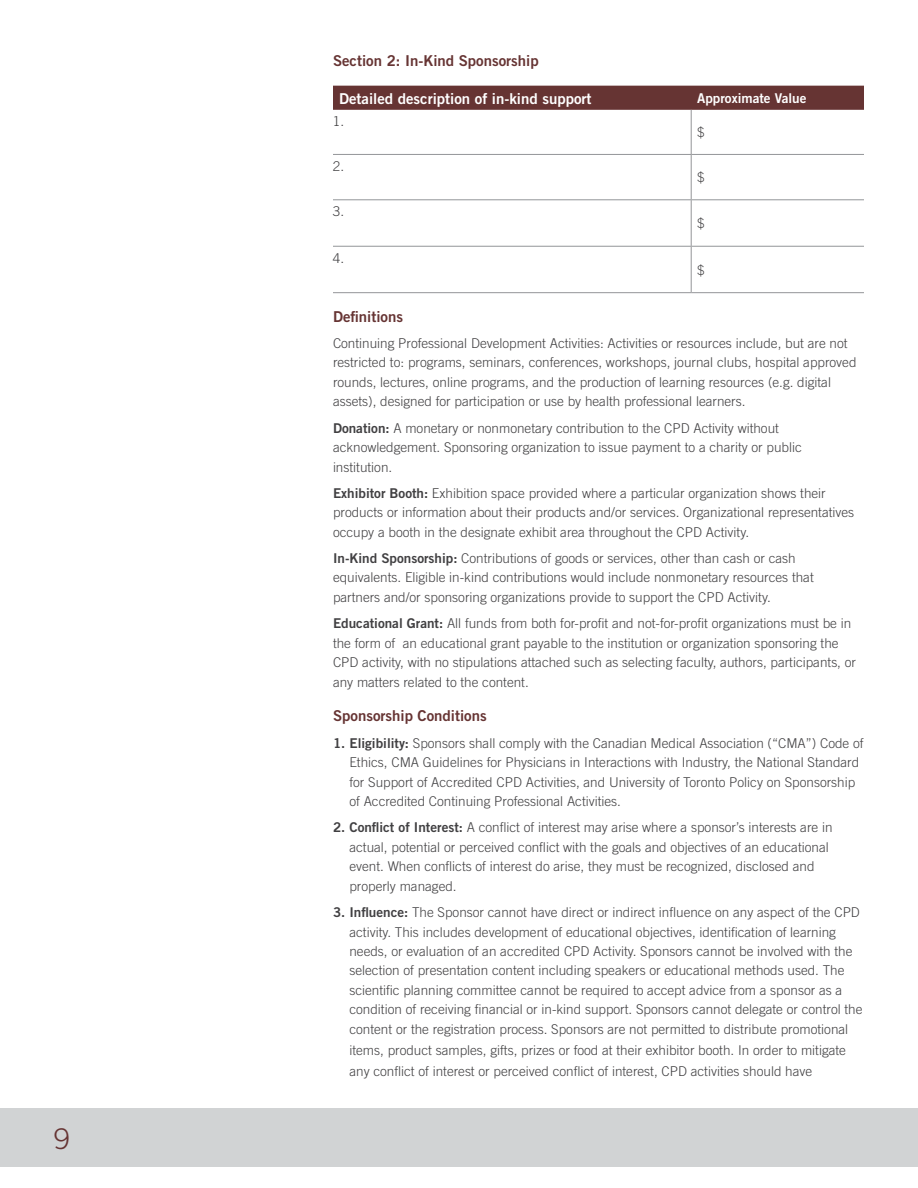
<style>
.page{position:relative;width:918px;height:1188px;background:#fff}
.page>*{position:absolute;margin:0;border:0;box-sizing:border-box;transform-origin:0 0}
.t1{font:300 28.5px "Trade Gothic";color:#663433}
.t2{font:15px "Trade Gothic Bold Two";color:#663433}
.t3{font:15px "Trade Gothic Bold Two";color:#fff}
.t4{font:300 13.5px/19.5px "Trade Gothic";color:#414042}
.t5{font:13.5px "Trade Gothic Bold Two";color:#fff}
.s1{font-family:"Trade Gothic Bold Two";font-weight:400}
</style>
<div class="page">
<div style="left:0;top:1108px;width:918px;height:58px;background:#d1d3d4"></div>
<div style="left:333px;top:86px;width:531px;height:24px;background:#663433"></div>
<hr style="left:691px;top:110px;width:1px;height:44px;background:#939598">
<hr style="left:333px;top:154px;width:358px;height:1px;background:#939598">
<hr style="left:691px;top:154px;width:173px;height:1px;background:#939598">
<hr style="left:691px;top:155px;width:1px;height:44px;background:#939598">
<hr style="left:333px;top:199px;width:358px;height:1px;background:#939598">
<hr style="left:691px;top:199px;width:173px;height:1px;background:#939598">
<hr style="left:691px;top:200px;width:1px;height:46px;background:#939598">
<hr style="left:691px;top:246px;width:173px;height:1px;background:#939598">
<hr style="left:691px;top:247px;width:1px;height:45px;background:#939598">
<hr style="left:333px;top:246px;width:358px;height:1px;background:#939598">
<hr style="left:333px;top:292px;width:358px;height:1px;background:#939598">
<hr style="left:691px;top:292px;width:173px;height:1px;background:#939598">
<h1 class="t1" style="left:54px;top:1122px;width:17px">9</h1>
<p class="t2" style="left:333px;top:51px;width:207px">Section 2: In-Kind Sponsorship</p>
<p class="t3" style="left:339px;top:89px;width:254px">Detailed description of in-kind support</p>
<p class="t5" style="left:697px;top:89px;width:111px">Approximate Value</p>
<p class="t4" style="left:333px;top:112px;width:13px">1.</p>
<p class="t4" style="left:697px;top:123px;width:9px">$</p>
<p class="t4" style="left:333px;top:156px;width:13px">2.</p>
<p class="t4" style="left:697px;top:168px;width:9px">$</p>
<p class="t4" style="left:333px;top:202px;width:13px">3.</p>
<p class="t4" style="left:697px;top:214px;width:9px">$</p>
<p class="t4" style="left:333px;top:248px;width:13px">4.</p>
<p class="t4" style="left:697px;top:260px;width:9px">$</p>
<p class="t2" style="left:333px;top:307px;width:72px">Definitions</p>
<p class="t4" style="left:333px;top:333px;width:525px">Continuing Professional Development Activities: Activities or resources include, but are not restricted to: programs, seminars, conferences, workshops, journal clubs, hospital approved rounds, lectures, online programs, and the production of learning resources (e.g. digital assets), designed for participation or use by health professional learners.</p>
<p class="t4" style="left:333px;top:418px;width:470px"><span class="s1">Donation:</span> A monetary or nonmonetary contribution to the CPD Activity without acknowledgement. Sponsoring organization to issue payment to a charity or public institution.</p>
<p class="t4" style="left:333px;top:483px;width:523px"><span class="s1">Exhibitor Booth:</span> Exhibition space provided where a particular organization shows their products or information about their products and/or services. Organizational representatives occupy a booth in the designate exhibit area throughout the CPD Activity.</p>
<p class="t4" style="left:333px;top:548px;width:482px"><span class="s1">In-Kind Sponsorship:</span> Contributions of goods or services, other than cash or cash equivalents. Eligible in-kind contributions would include nonmonetary resources that partners and/or sponsoring organizations provide to support the CPD Activity.</p>
<p class="t4" style="left:333px;top:614px;width:525px"><span class="s1">Educational Grant:</span> All funds from both for-profit and not-for-profit organizations must be in the form of an educational grant payable to the institution or organization sponsoring the CPD activity, with no stipulations attached such as selecting faculty, authors, participants, or any matters related to the content.</p>
<p class="t2" style="left:333px;top:707px;width:155px">Sponsorship Conditions</p>
<p class="t4" style="left:349px;top:733px;width:516px;text-indent:-16px"><span class="s1">1. Eligibility:</span> Sponsors shall comply with the Canadian Medical Association (“CMA”) Code of Ethics, CMA Guidelines for Physicians in Interactions with Industry, the National Standard for Support of Accredited CPD Activities, and University of Toronto Policy on Sponsorship of Accredited Continuing Professional Activities.</p>
<p class="t4" style="left:349px;top:818px;width:485px;text-indent:-16px"><span class="s1">2. Conflict of Interest:</span> A conflict of interest may arise where a sponsor’s interests are in actual, potential or perceived conflict with the goals and objectives of an educational event. When conflicts of interest do arise, they must be recognized, disclosed and properly managed.</p>
<p class="t4" style="left:349px;top:902px;width:515px;text-indent:-16px"><span class="s1">3. Influence:</span> The Sponsor cannot have direct or indirect influence on any aspect of the CPD activity. This includes development of educational objectives, identification of learning needs, or evaluation of an accredited CPD Activity. Sponsors cannot be involved with the selection of presentation content including speakers or educational methods used. The scientific planning committee cannot be required to accept advice from a sponsor as a condition of receiving financial or in-kind support. Sponsors cannot delegate or control the content or the registration process. Sponsors are not permitted to distribute promotional</p>
<p class="t4" style="left:349px;top:1040px;width:498px;line-height:21px">items, product samples, gifts, prizes or food at their exhibitor booth. In order to mitigate any conflict of interest or perceived conflict of interest, CPD activities should have</p>
</div>
